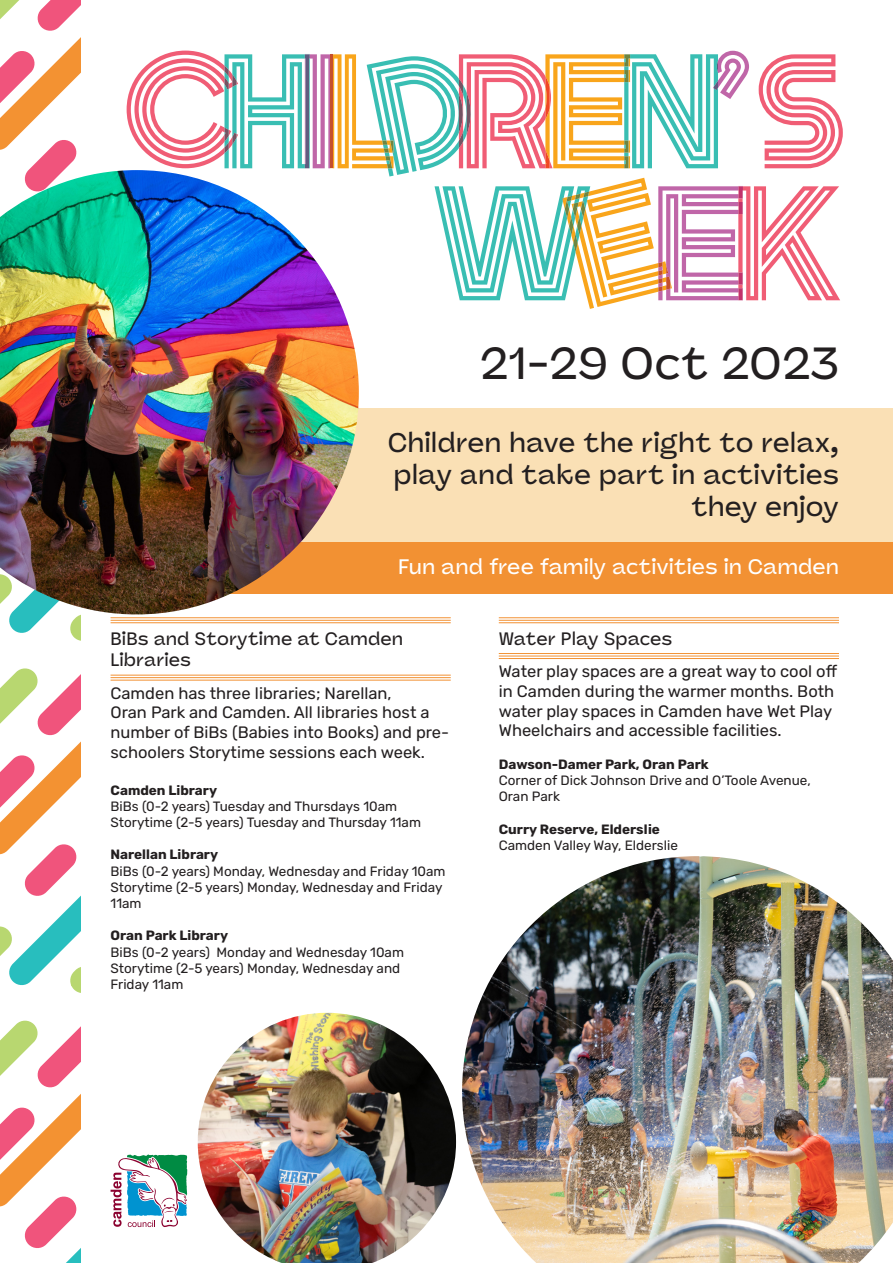
<style>
.page{position:relative;width:893px;height:1263px;background:#fff}
.page>*{position:absolute;margin:0;border:0;box-sizing:border-box;transform-origin:0 0}
.t1{font:500 45px "Panel Sans";color:#231f20}
.t2{font:500 27px/32.4px "Panel Sans";color:#231f20;text-align:right}
.t3{font:500 21px "Panel Sans";color:#fff}
.t4{font:500 18px/21.6px "Panel Sans";color:#231f20}
.t5{font:16.5px/19.8px "Rubik";color:#231f20}
.t6{font:13.5px/16.2px "Rubik";color:#231f20}
.t7{font:700 13.5px "Rubik";color:#231f20}
</style>
<div class="page">
<div style="left:210px;top:460px;width:683px;height:134px;background:#f29133"></div>
<div style="left:283px;top:408px;width:610px;height:134px;background:#fae0b5"></div>
<svg style="left:127px;top:51px;width:716px;height:258px"></svg>
<hr style="left:111px;top:617px;width:340px;height:1px;background:#f29133">
<hr style="left:111px;top:620px;width:340px;height:1px;background:#f29133">
<hr style="left:111px;top:622px;width:340px;height:1px;background:#f29133">
<hr style="left:111px;top:675px;width:340px;height:1px;background:#f29133">
<hr style="left:111px;top:677px;width:340px;height:1px;background:#f29133">
<hr style="left:111px;top:680px;width:340px;height:1px;background:#f29133">
<svg style="left:0;top:0;width:81px;height:1263px"></svg>
<img style="left:0;top:170px;width:359px;height:444px">
<img style="left:462px;top:856px;width:431px;height:407px">
<img style="left:198px;top:1013px;width:258px;height:250px">
<hr style="left:499px;top:617px;width:340px;height:1px;background:#f29133">
<hr style="left:499px;top:620px;width:340px;height:1px;background:#f29133">
<hr style="left:499px;top:622px;width:340px;height:1px;background:#f29133">
<hr style="left:499px;top:653px;width:340px;height:1px;background:#f29133">
<hr style="left:499px;top:655px;width:340px;height:1px;background:#f29133">
<hr style="left:499px;top:658px;width:340px;height:1px;background:#f29133">
<svg style="left:111px;top:1154px;width:76px;height:73px"></svg>
<p class="t1" style="left:480px;top:336px;width:360px">21-29 Oct 2023</p>
<p class="t2" style="left:388px;top:426px;width:453px">Children have the right to relax, play and take part in activities they enjoy</p>
<p class="t3" style="left:398px;top:554px;width:442px">Fun and free family activities in Camden</p>
<p class="t4" style="left:111px;top:627px;width:294px">BiBs and Storytime at Camden<br>Libraries</p>
<p class="t5" style="left:111px;top:683px;width:340px">Camden has three libraries; Narellan,<br>Oran Park and Camden. All libraries host a number of BiBs (Babies into Books) and pre&shy;schoolers Storytime sessions each week.</p>
<p class="t7" style="left:111px;top:782px;width:108px">Camden Library</p>
<p class="t6" style="left:111px;top:798px;width:288px">BiBs (0-2 years) Tuesday and Thursdays 10am</p>
<p class="t6" style="left:111px;top:814px;width:312px">Storytime (2-5 years) Tuesday and Thursday 11am</p>
<p class="t7" style="left:111px;top:847px;width:109px">Narellan Library</p>
<p class="t6" style="left:111px;top:863px;width:336px">BiBs (0-2 years) Monday, Wednesday and Friday 10am</p>
<p class="t6" style="left:111px;top:879px;width:333px">Storytime (2-5 years) Monday, Wednesday and Friday<br>11am</p>
<p class="t7" style="left:111px;top:928px;width:119px">Oran Park Library</p>
<p class="t6" style="left:111px;top:944px;width:295px">BiBs (0-2 years) Monday and Wednesday 10am</p>
<p class="t6" style="left:111px;top:960px;width:291px">Storytime (2-5 years) Monday, Wednesday and<br>Friday 11am</p>
<p class="t4" style="left:499px;top:627px;width:175px">Water Play Spaces</p>
<p class="t5" style="left:499px;top:662px;width:340px">Water play spaces are a great way to cool off in Camden during the warmer months. Both water play spaces in Camden have Wet Play Wheelchairs and accessible facilities.</p>
<p class="t7" style="left:499px;top:756px;width:211px">Dawson-Damer Park, Oran Park</p>
<p class="t6" style="left:499px;top:772px;width:314px">Corner of Dick Johnson Drive and O’Toole Avenue,<br>Oran Park</p>
<p class="t7" style="left:499px;top:821px;width:163px">Curry Reserve, Elderslie</p>
<p class="t6" style="left:499px;top:837px;width:181px">Camden Valley Way, Elderslie</p>
</div>
